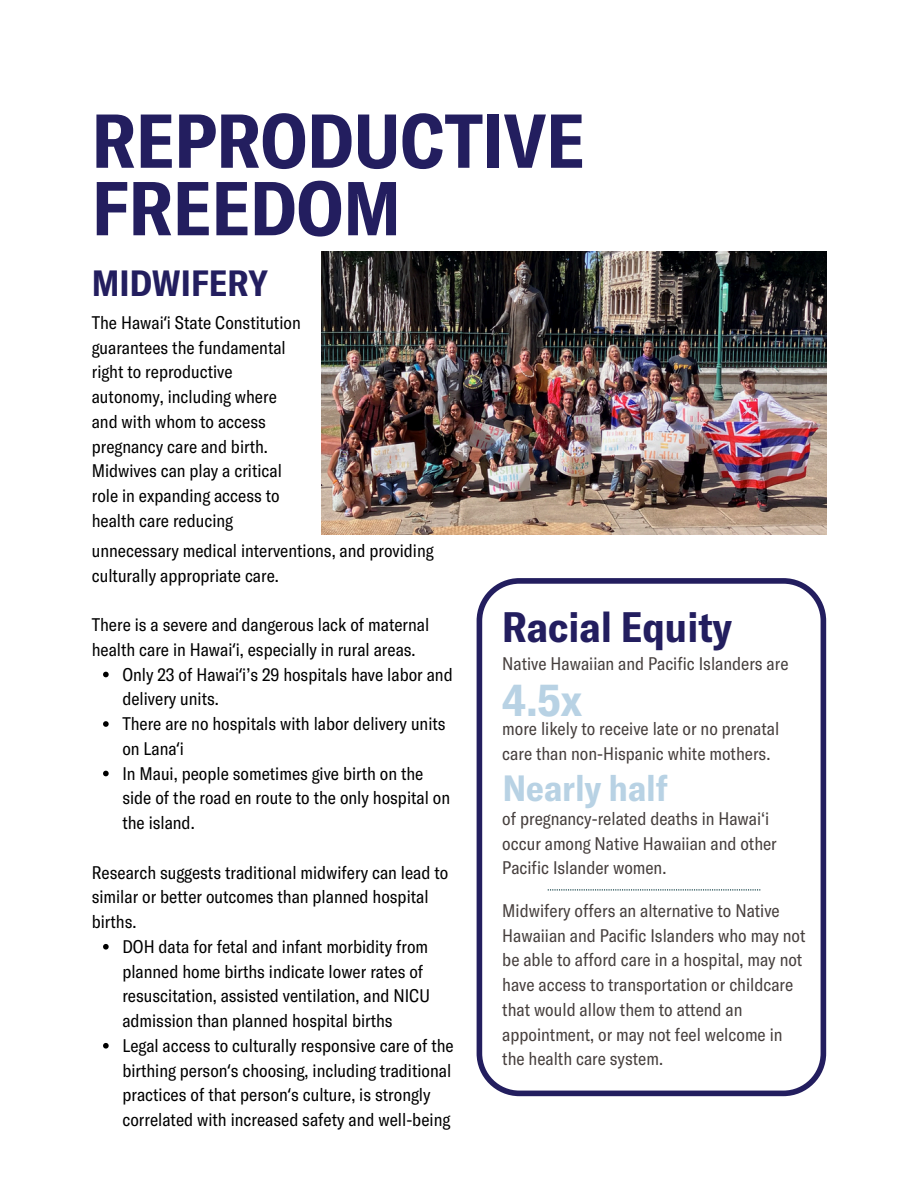
<style>
.page{position:relative;width:918px;height:1188px;background:#fff}
.page>*{position:absolute;margin:0;border:0;box-sizing:border-box;transform-origin:0 0}
.t1{font:700 condensed 75px/67.5px "GT America";color:#231e5f}
.t2{font:700 condensed 45px "GT America";color:#b8d2e4}
.t3{font:700 condensed 42px "GT America";color:#231e5f}
.t4{font:700 condensed 36px "GT America";color:#b8d2e4}
.t5{font:700 condensed 36px "GT America";color:#231e5f}
.t6{font:condensed 18px/24.8px "GT America";color:#000}
.t7{font:condensed 18px/24.8px "GT America";color:#463f3d}
.s1{font-family:"Noto Sans";font-stretch:normal}
</style>
<div class="page">
<svg style="left:477px;top:578px;width:349px;height:518px"></svg>
<svg style="left:548px;top:889px;width:212px;height:1px"></svg>
<img style="left:321px;top:251px;width:505px;height:284px">
<svg style="left:103px;top:672px;width:6px;height:5px"></svg>
<svg style="left:103px;top:721px;width:6px;height:6px"></svg>
<svg style="left:103px;top:771px;width:6px;height:5px"></svg>
<svg style="left:103px;top:944px;width:6px;height:6px"></svg>
<svg style="left:103px;top:1043px;width:6px;height:6px"></svg>
<h4 class="t1" style="left:92px;top:104px;width:494px">REPRODUCTIVE<br>FREEDOM</h4>
<p class="t5" style="left:92px;top:260px;width:178px">MIDWIFERY</p>
<p class="t6" style="left:92px;top:309px;width:210px">The Hawai<span class="s1">ʻ</span>i State Constitution guarantees the fundamental right to reproductive autonomy, including where and with whom to access pregnancy care and birth.<br>Midwives can play a critical role in expanding access to health care reducing</p>
<p class="t6" style="left:92px;top:537px;width:343px">unnecessary medical interventions, and providing culturally appropriate care.</p>
<p class="t6" style="left:92px;top:612px;width:339px">There is a severe and dangerous lack of maternal health care in Hawai<span class="s1">ʻ</span>i, especially in rural areas.</p>
<p class="t6" style="left:122px;top:661px;width:332px">Only 23 of Hawai<span class="s1">ʻ</span>i’s 29 hospitals have labor and delivery units.</p>
<p class="t6" style="left:122px;top:711px;width:325px">There are no hospitals with labor delivery units on Lana<span class="s1">ʻ</span>i</p>
<h2 class="t6" style="left:122px;top:760px;width:329px">In Maui, people sometimes give birth on the side of the road en route to the only hospital on the island.</h2>
<p class="t6" style="left:92px;top:859px;width:358px">Research suggests traditional midwifery can lead to similar or better outcomes than planned hospital births.</p>
<h2 class="t6" style="left:122px;top:933px;width:309px">DOH data for fetal and infant morbidity from planned home births indicate lower rates of resuscitation, assisted ventilation, and NICU admission than planned hospital births</h2>
<p class="t6" style="left:122px;top:1032px;width:333px">Legal access to culturally responsive care of the birthing person<span class="s1">ʻ</span>s choosing, including traditional practices of that person<span class="s1">ʻ</span>s culture, is strongly correlated with increased safety and well-being</p>
<p class="t3" style="left:502px;top:600px;width:231px">Racial Equity</p>
<p class="t7" style="left:502px;top:650px;width:288px">Native Hawaiian and Pacific Islanders are</p>
<h1 class="t2" style="left:502px;top:671px;width:82px">4.5x</h1>
<p class="t7" style="left:502px;top:716px;width:279px">more likely to receive late or no prenatal care than non-Hispanic white mothers.</p>
<h3 class="t4" style="left:503px;top:765px;width:167px">Nearly half</h3>
<p class="t7" style="left:502px;top:805px;width:276px">of pregnancy-related deaths in Hawai‘i occur among Native Hawaiian and other<br>Pacific Islander women.</p>
<p class="t7" style="left:502px;top:897px;width:305px">Midwifery offers an alternative to Native Hawaiian and Pacific Islanders who may not be able to afford care in a hospital, may not have access to transportation or childcare that would allow them to attend an appointment, or may not feel welcome in the health care system.</p>
</div>
